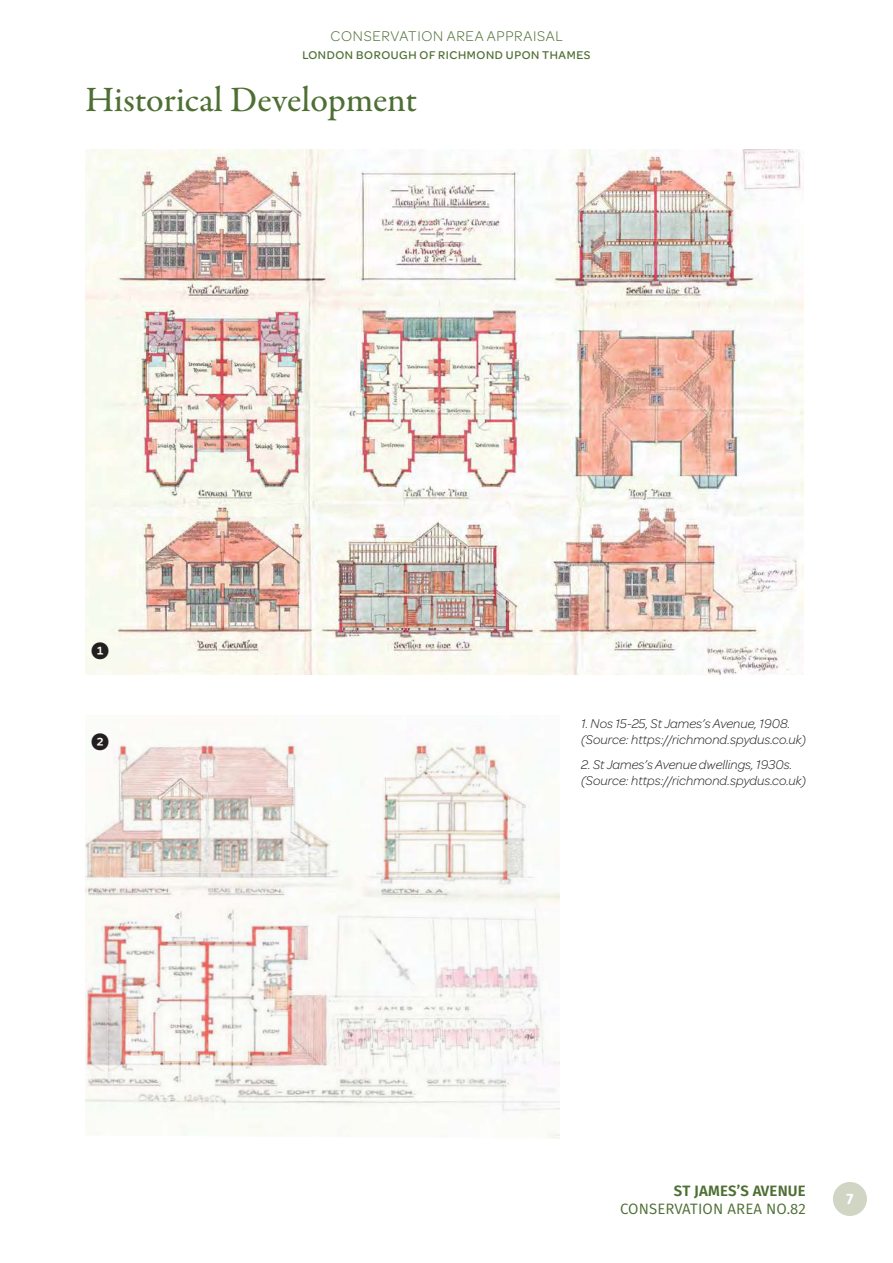
<style>
.page{position:relative;width:893px;height:1263px;background:#fff}
.page>*{position:absolute;margin:0;border:0;box-sizing:border-box;transform-origin:0 0}
.t1{font:500 36px "Garamond Premr Pro";letter-spacing:-.005em;color:#4e6f33}
.t2{font:18px "Whitney Index Black Rd Bd";color:#231f20}
.t3{font:300 15px "Omnes";letter-spacing:.05em;color:#4e6f33}
.t4{font:15px "Fira Sans";letter-spacing:.01em;color:#4e6f33}
.t5{font:600 15px "Fira Sans";letter-spacing:.01em;color:#4e6f33}
.t6{font:700 15px "Fira Sans";color:#fff}
.t7{font:italic 300 13.5px/16.2px "Omnes";color:#231f20}
.t8{font:500 12px "Omnes";letter-spacing:.05em;color:#4e6f33}
</style>
<div class="page">
<div style="left:833px;top:1182px;width:34px;height:34px;background:#d0d5c4;border-radius:50%"></div>
<img style="left:85px;top:149px;width:718px;height:526px">
<img style="left:85px;top:715px;width:475px;height:423px">
<p class="t3" style="left:330px;top:26px;width:234px">CONSERVATION AREA APPRAISAL</p>
<p class="t8" style="left:302px;top:46px;width:290px">LONDON BOROUGH OF RICHMOND UPON THAMES</p>
<h1 class="t1" style="left:85px;top:78px;width:334px">Historical Development</h1>
<h2 class="t2" style="left:91px;top:639px;width:19px">1</h2>
<h2 class="t2" style="left:91px;top:731px;width:19px">2</h2>
<p class="t7" style="left:581px;top:715px;width:227px">1. Nos 15-25, St James’s Avenue, 1908. (Source: https://richmond.spydus.co.uk)</p>
<p class="t7" style="left:581px;top:756px;width:227px">2. St James’s Avenue dwellings, 1930s. (Source: https://richmond.spydus.co.uk)</p>
<p class="t5" style="left:674px;top:1180px;width:133px">ST JAMES’S AVENUE</p>
<p class="t4" style="left:620px;top:1198px;width:187px">CONSERVATION AREA NO.82</p>
<p class="t6" style="left:846px;top:1188px;width:9px">7</p>
</div>
